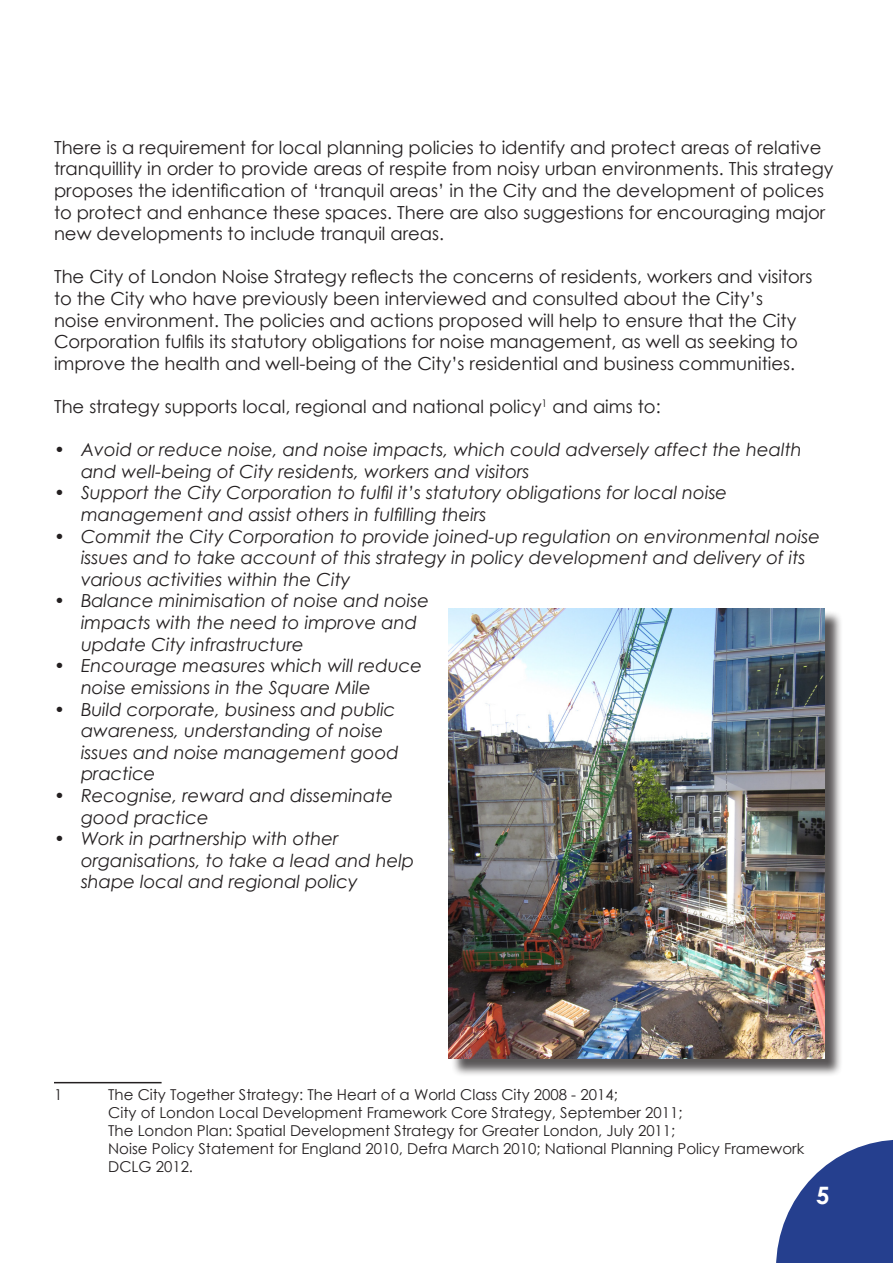
<style>
.page{position:relative;width:893px;height:1263px;background:#fff}
.page>*{position:absolute;margin:0;border:0;box-sizing:border-box;transform-origin:0 0}
.t1{font:700 24px "Century Gothic";color:#fff}
.t2{font:italic 18px/21.6px "Century Gothic";color:#231f20}
.General_Paragraph{font:18px/21.6px "Century Gothic";color:#231f20}
.t3{font:15px/18px "Century Gothic";color:#231f20}
</style>
<div class="page">
<svg style="left:776px;top:1140px;width:117px;height:123px"></svg>
<div style="left:807px;top:1185px;width:32px;height:32px;background:#253f8e"></div>
<hr style="left:54px;top:1082px;width:108px;height:1px;background:#231f20">
<div style="left:450px;top:610px;width:393px;height:467px;background:#231f20;opacity:.75"></div>
<img style="left:448px;top:608px;width:376px;height:450px">
<p class="General_Paragraph" style="left:54px;top:136px;width:781px">There is a requirement for local planning policies to identify and protect areas of relative tranquillity in order to provide areas of respite from noisy urban environments. This strategy proposes the identification of ‘tranquil areas’ in the City and the development of polices to protect and enhance these spaces. There are also suggestions for encouraging major new developments to include tranquil areas.</p>
<p class="General_Paragraph" style="left:54px;top:266px;width:760px">The City of London Noise Strategy reflects the concerns of residents, workers and visitors to the City who have previously been interviewed and consulted about the City’s noise environment. The policies and actions proposed will help to ensure that the City Corporation fulfils its statutory obligations for noise management, as well as seeking to improve the health and well-being of the City’s residential and business communities.</p>
<p class="General_Paragraph" style="left:54px;top:395px;width:608px">The strategy supports local, regional and national policy<sup>1</sup> and aims to:</p>
<p class="t2" style="left:81px;top:439px;width:722px;text-indent:-27px">• Avoid or reduce noise, and noise impacts, which could adversely affect the health and well-being of City residents, workers and visitors</p>
<p class="t2" style="left:81px;top:482px;width:648px;text-indent:-27px">• Support the City Corporation to fulfil it’s statutory obligations for local noise management and assist others in fulfilling theirs</p>
<p class="t2" style="left:81px;top:525px;width:741px;text-indent:-27px">• Commit the City Corporation to provide joined-up regulation on environmental noise issues and to take account of this strategy in policy development and delivery of its various activities within the City</p>
<p class="t2" style="left:81px;top:590px;width:350px;text-indent:-27px">• Balance minimisation of noise and noise impacts with the need to improve and update City infrastructure</p>
<p class="t2" style="left:81px;top:655px;width:343px;text-indent:-27px">• Encourage measures which will reduce noise emissions in the Square Mile</p>
<p class="t2" style="left:81px;top:698px;width:319px;text-indent:-27px">• Build corporate, business and public awareness, understanding of noise issues and noise management good practice</p>
<p class="t2" style="left:81px;top:784px;width:314px;text-indent:-27px">• Recognise, reward and disseminate good practice</p>
<p class="t2" style="left:81px;top:827px;width:335px;text-indent:-27px">• Work in partnership with other organisations, to take a lead and help shape local and regional policy</p>
<p class="t3" style="left:54px;top:1086px;width:10px">1</p>
<p class="t3" style="left:108px;top:1086px;width:511px">The City Together Strategy: The Heart of a World Class City 2008 - 2014;</p>
<p class="t3" style="left:108px;top:1104px;width:576px">City of London Local Development Framework Core Strategy, September 2011;</p>
<p class="t3" style="left:108px;top:1122px;width:569px">The London Plan: Spatial Development Strategy for Greater London, July 2011;</p>
<p class="t3" style="left:108px;top:1140px;width:698px">Noise Policy Statement for England 2010, Defra March 2010; National Planning Policy Framework<br>DCLG 2012.</p>
<h1 class="t1" style="left:816px;top:1177px;width:15px">5</h1>
</div>
